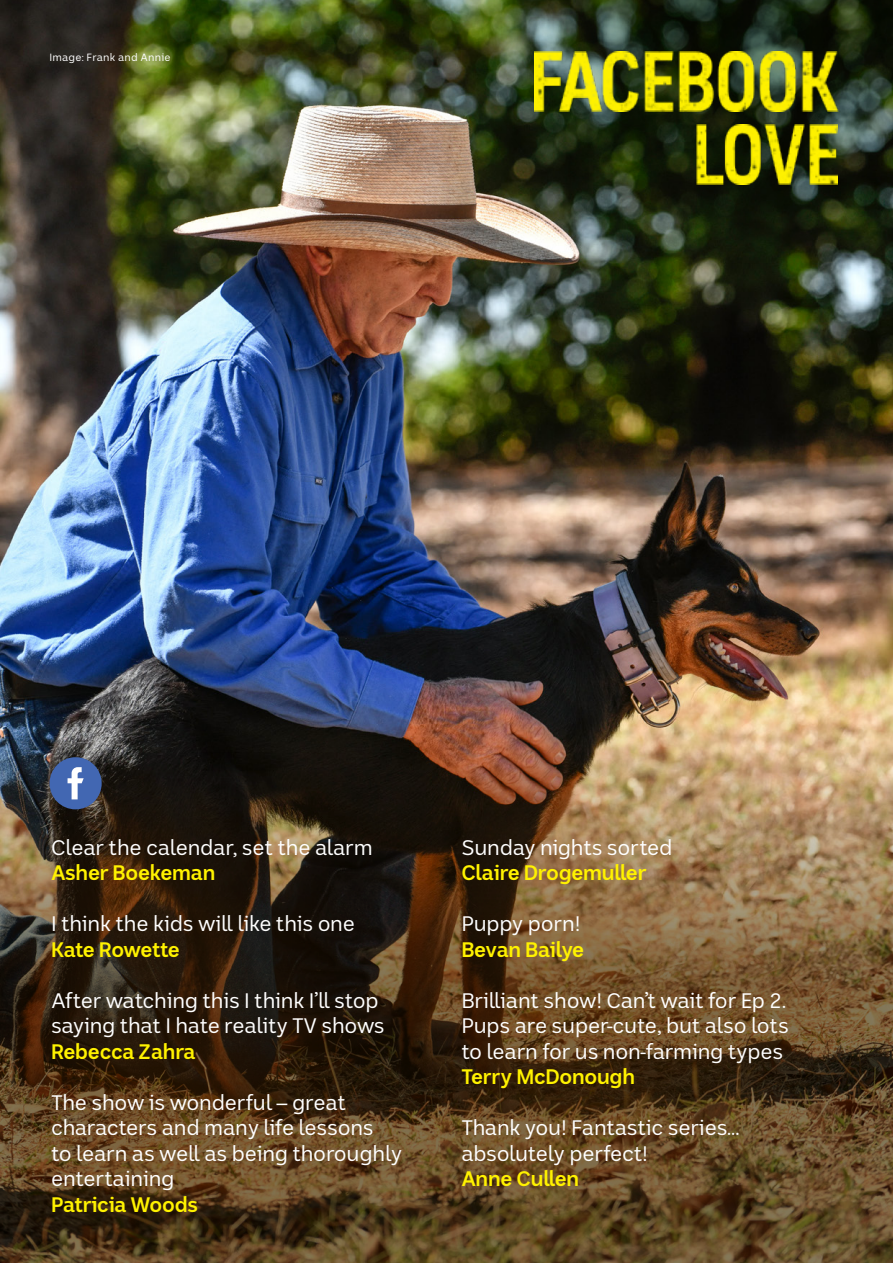
<style>
.page{position:relative;width:893px;height:1263px;background:#fff}
.page>*{position:absolute;margin:0;border:0;box-sizing:border-box;transform-origin:0 0}
.t1{font:21px/25.5px "ABC Sans Nova";letter-spacing:-.01em;color:#fff}
.t2{font:700 21px "ABC Sans Nova";letter-spacing:-.01em;color:#fff200}
.t3{font:700 21px "ABC Sans Nova";letter-spacing:-.035em;color:#fff200}
.t4{font:10.5px "ABC Sans Nova";letter-spacing:.02em;color:#fff}
</style>
<div class="page">
<img style="left:0;top:0;width:893px;height:716px">
<img style="left:474px;top:0;width:419px;height:265px">
<div style="left:0;top:724px;width:893px;height:539px;background:#6d3500;opacity:.6"></div>
<div style="left:50px;top:757px;width:52px;height:52px;background:#4267b2;border-radius:50%"></div>
<svg style="left:68px;top:767px;width:16px;height:32px"></svg>
<img style="left:684px;top:124px;width:153px;height:60px">
<img style="left:534px;top:51px;width:308px;height:60px">
<p class="t4" style="left:50px;top:51px;width:123px">Image: Frank and Annie</p>
<p class="t1" style="left:51px;top:835px;width:323px">Clear the calendar, set the alarm</p>
<p class="t2" style="left:51px;top:860px;width:166px">Asher Boekeman</p>
<p class="t1" style="left:51px;top:911px;width:306px">I think the kids will like this one</p>
<p class="t3" style="left:51px;top:936px;width:130px">Kate Rowette</p>
<p class="t1" style="left:51px;top:988px;width:335px">After watching this I think I’ll stop saying that I hate reality TV shows</p>
<p class="t2" style="left:51px;top:1038px;width:146px">Rebecca Zahra</p>
<p class="t1" style="left:51px;top:1090px;width:353px">The show is wonderful – great characters and many life lessons<br>to learn as well as being thoroughly entertaining</p>
<p class="t2" style="left:51px;top:1191px;width:148px">Patricia Woods</p>
<p class="t1" style="left:461px;top:834px;width:213px">Sunday nights sorted</p>
<p class="t2" style="left:461px;top:860px;width:187px">Claire Drogemuller</p>
<p class="t1" style="left:461px;top:911px;width:120px">Puppy porn!</p>
<p class="t2" style="left:461px;top:936px;width:124px">Bevan Bailye</p>
<p class="t1" style="left:461px;top:987px;width:329px">Brilliant show! Can’t wait for Ep 2.<br>Pups are super-cute, but also lots to learn for us non-farming types</p>
<p class="t2" style="left:461px;top:1064px;width:175px">Terry McDonough</p>
<p class="t1" style="left:461px;top:1115px;width:281px">Thank you! Fantastic series… absolutely perfect!</p>
<p class="t2" style="left:461px;top:1166px;width:119px">Anne Cullen</p>
</div>
